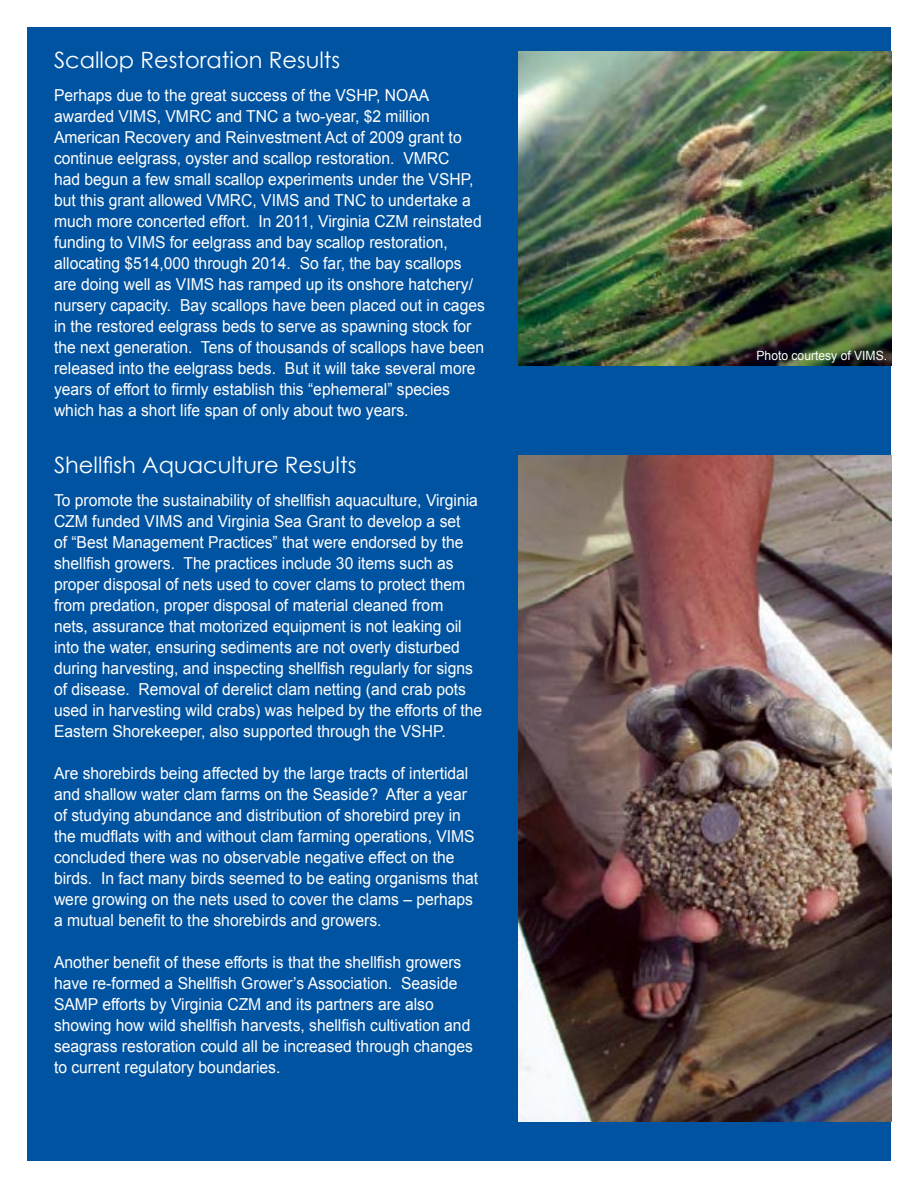
<style>
.page{position:relative;width:918px;height:1188px;background:#fff}
.page>*{position:absolute;margin:0;border:0;box-sizing:border-box;transform-origin:0 0}
.t1{font:22.5px "Century Gothic";color:#fff}
.t2{font:16.5px/21px "Arial";color:#fff;scale:.95 1}
.t3{font:12.75px "Arial";color:#fff;scale:.95 1}
</style>
<div class="page">
<div style="left:27px;top:27px;width:864px;height:1134px;background:#0053a1"></div>
<img style="left:519px;top:456px;width:373px;height:665px">
<img style="left:519px;top:51px;width:373px;height:315px">
<h1 class="t1" style="left:54px;top:44px;width:288px">Scallop Restoration Results</h1>
<p class="t2" style="left:54px;top:85px;width:455px">Perhaps due to the great success of the VSHP, NOAA awarded VIMS, VMRC and TNC a two-year, $2 million American Recovery and Reinvestment Act of 2009 grant to continue eelgrass, oyster and scallop restoration. VMRC<br>had begun a few small scallop experiments under the VSHP, but this grant allowed VMRC, VIMS and TNC to undertake a much more concerted effort. In 2011, Virginia CZM reinstated funding to VIMS for eelgrass and bay scallop restoration, allocating $514,000 through 2014. So far, the bay scallops are doing well as VIMS has ramped up its onshore hatchery/ nursery capacity. Bay scallops have been placed out in cages in the restored eelgrass beds to serve as spawning stock for the next generation. Tens of thousands of scallops have been released into the eelgrass beds. But it will take several more years of effort to firmly establish this “ephemeral” species which has a short life span of only about two years.</p>
<h1 class="t1" style="left:54px;top:449px;width:304px">Shellfish Aquaculture Results</h1>
<p class="t2" style="left:54px;top:490px;width:452px">To promote the sustainability of shellfish aquaculture, Virginia CZM funded VIMS and Virginia Sea Grant to develop a set<br>of “Best Management Practices” that were endorsed by the shellfish growers. The practices include 30 items such as proper disposal of nets used to cover clams to protect them from predation, proper disposal of material cleaned from<br>nets, assurance that motorized equipment is not leaking oil into the water, ensuring sediments are not overly disturbed during harvesting, and inspecting shellfish regularly for signs of disease. Removal of derelict clam netting (and crab pots used in harvesting wild crabs) was helped by the efforts of the Eastern Shorekeeper, also supported through the VSHP.</p>
<p class="t2" style="left:54px;top:763px;width:448px">Are shorebirds being affected by the large tracts of intertidal and shallow water clam farms on the Seaside? After a year of studying abundance and distribution of shorebird prey in the mudflats with and without clam farming operations, VIMS concluded there was no observable negative effect on the birds. In fact many birds seemed to be eating organisms that were growing on the nets used to cover the clams – perhaps a mutual benefit to the shorebirds and growers.</p>
<p class="t2" style="left:54px;top:952px;width:443px">Another benefit of these efforts is that the shellfish growers have re-formed a Shellfish Grower’s Association. Seaside SAMP efforts by Virginia CZM and its partners are also showing how wild shellfish harvests, shellfish cultivation and seagrass restoration could all be increased through changes to current regulatory boundaries.</p>
<p class="t3" style="left:757px;top:347px;width:139px">Photo courtesy of VIMS.</p>
</div>
